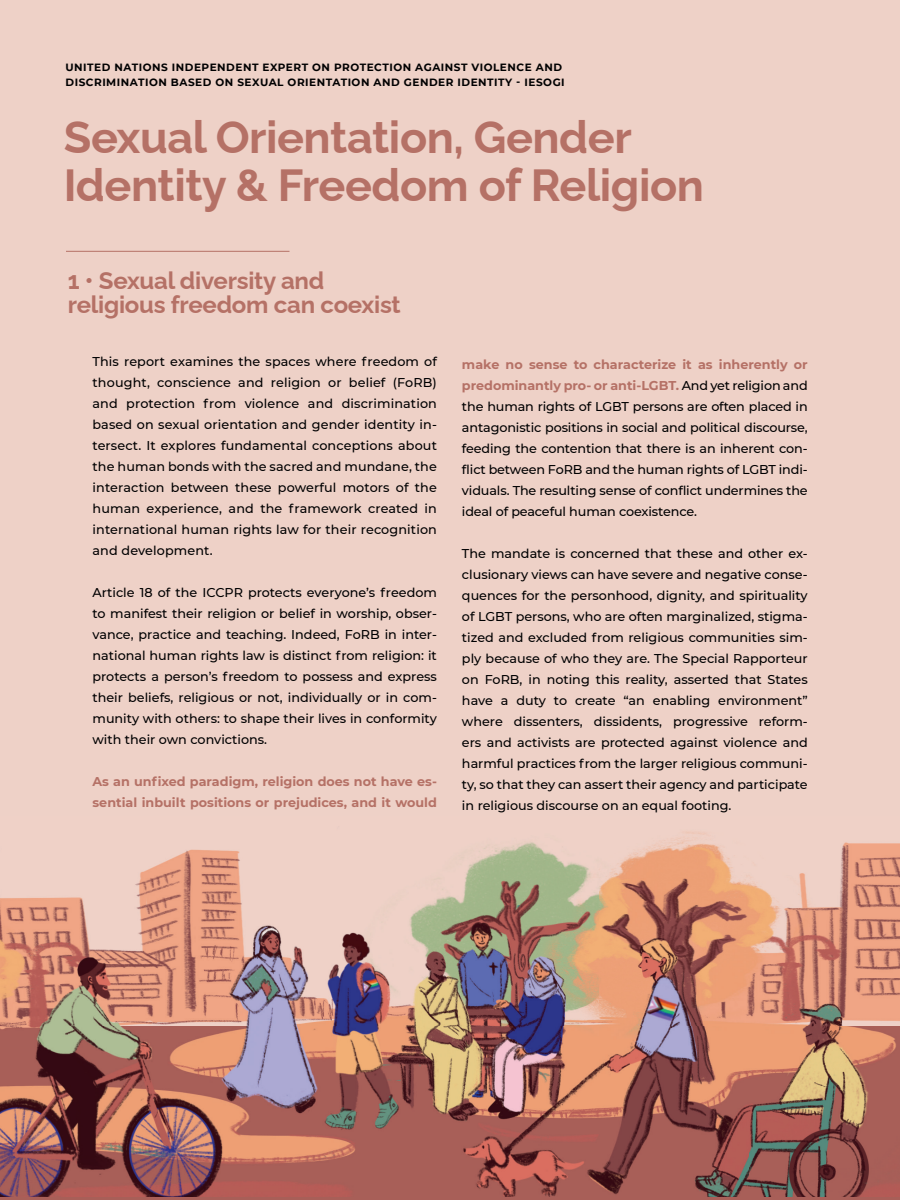
<style>
.page{position:relative;width:900px;height:1200px;background:#fff}
.page>*{position:absolute;margin:0;border:0;box-sizing:border-box;transform-origin:0 0}
.t1{font:700 45px/48px "Raleway";letter-spacing:-.01em;color:#b57166}
.t2{font:700 24px/24px "Raleway";letter-spacing:-.01em;color:#b57166}
.t3{font:500 12.75px/21px "Montserrat";color:#000001;text-align:justify}
.t4{font:700 12.75px/21px "Montserrat";color:#b57166}
.t5{font:700 10.5px/15px "Montserrat";letter-spacing:.05em;color:#000001}
.s1{font-weight:700;color:#b57166}
</style>
<div class="page">
<div style="left:0;top:0;width:900px;height:816px;background:#eed1c7"></div>
<div style="left:0;top:1026px;width:900px;height:174px;background:#a85f58"></div>
<img style="left:0;top:816px;width:900px;height:380px">
<hr style="left:66px;top:251px;width:224px;height:1px;background:#b57166">
<p class="t5" style="left:66px;top:59px;width:501px">UNITED NATIONS INDEPENDENT EXPERT ON PROTECTION AGAINST VIOLENCE AND<br>DISCRIMINATION BASED ON SEXUAL ORIENTATION AND GENDER IDENTITY - IESOGI</p>
<h1 class="t1" style="left:64px;top:108px;width:642px">Sexual Orientation, Gender<br>Identity &amp; Freedom of Religion</h1>
<h2 class="t2" style="left:68px;top:266px;width:334px">1 • Sexual diversity and religious freedom can coexist</h2>
<p class="t3" style="left:93px;top:351px;width:346px">This report examines the spaces where freedom of thought, conscience and religion or belief (FoRB) and protection from violence and discrimination based on sexual orientation and gender identity in&shy;tersect. It explores fundamental conceptions about the human bonds with the sacred and mundane, the interaction between these powerful motors of the human experience, and the framework created in international human rights law for their recognition and development.</p>
<p class="t3" style="left:93px;top:582px;width:346px">Article 18 of the ICCPR protects everyone’s freedom to manifest their religion or belief in worship, obser&shy;vance, practice and teaching. Indeed, FoRB in inter&shy;national human rights law is distinct from religion: it protects a person’s freedom to possess and express their beliefs, religious or not, individually or in com&shy;munity with others: to shape their lives in conformity with their own convictions.</p>
<p class="t4" style="left:93px;top:771px;width:346px">As an unfixed paradigm, religion does not have es&shy;sential inbuilt positions or prejudices, and it would</p>
<p class="t3" style="left:462px;top:353px;width:347px"><span class="s1">make no sense to characterize it as inherently or predominantly pro- or anti-LGBT.</span> And yet religion and the human rights of LGBT persons are often placed in antagonistic positions in social and political discourse, feeding the contention that there is an inherent con&shy;flict between FoRB and the human rights of LGBT indi&shy;viduals. The resulting sense of conflict undermines the ideal of peaceful human coexistence.</p>
<p class="t3" style="left:462px;top:542px;width:347px">The mandate is concerned that these and other ex&shy;clusionary views can have severe and negative conse&shy;quences for the personhood, dignity, and spirituality of LGBT persons, who are often marginalized, stigma&shy;tized and excluded from religious communities sim&shy;ply because of who they are. The Special Rapporteur on FoRB, in noting this reality, asserted that States have a duty to create “an enabling environment” where dissenters, dissidents, progressive reform&shy;ers and activists are protected against violence and harmful practices from the larger religious communi&shy;ty, so that they can assert their agency and participate in religious discourse on an equal footing.</p>
</div>
